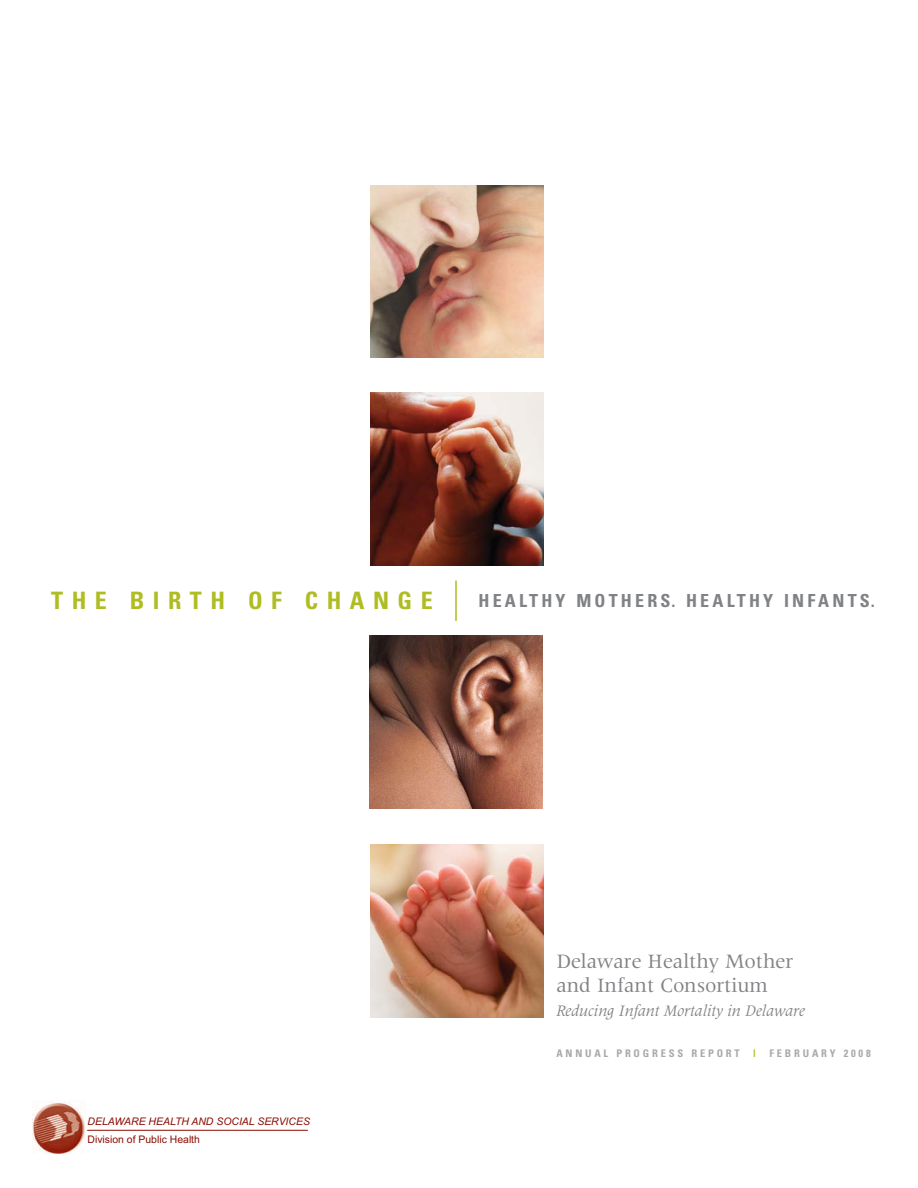
<style>
.page{position:relative;width:918px;height:1188px;background:#fff}
.page>*{position:absolute;margin:0;border:0;box-sizing:border-box;transform-origin:0 0}
.t1{font:700 condensed 24px "Univers";letter-spacing:.355em;color:#afbd22}
.t2{font:21px/24px "Latin 725 BT";color:#808285}
.t3{font:700 condensed 18px "Univers";letter-spacing:.175em;color:#808285}
.t4{font:italic 16.5px "Latin 725 BT";color:#808285}
.t5{font:700 condensed 10.5px "Univers";letter-spacing:.265em;color:#a7a9ac}
.t6{font:italic 10.5px "Arial";color:#8b0e04}
.t7{font:10.5px "Arial";color:#8b0e04}
.t8{font:700 condensed 10.5px "Univers";color:#afbd22}
</style>
<div class="page">
<img style="left:370px;top:636px;width:172px;height:172px">
<img style="left:371px;top:185px;width:172px;height:173px">
<img style="left:371px;top:844px;width:172px;height:173px">
<img style="left:371px;top:392px;width:172px;height:173px">
<hr style="left:455px;top:580px;width:2px;height:41px;background:#afbd22">
<hr style="left:87px;top:1130px;width:221px;height:1px;background:#8b0e04">
<img style="left:33px;top:1102px;width:52px;height:52px">
<p class="t1" style="left:51px;top:592px;width:383px">THE BIRTH OF CHANGE</p>
<p class="t3" style="left:478px;top:594px;width:398px">HEALTHY MOTHERS. HEALTHY INFANTS.</p>
<p class="t6" style="left:88px;top:1115px;width:224px">DELAWARE HEALTH AND SOCIAL SERVICES</p>
<p class="t7" style="left:88px;top:1136px;width:114px">Division of Public Health</p>
<p class="t2" style="left:556px;top:951px;width:238px">Delaware Healthy Mother and Infant Consortium</p>
<p class="t4" style="left:556px;top:1005px;width:250px">Reducing Infant Mortality in Delaware</p>
<p class="t5" style="left:556px;top:1049px;width:185px">ANNUAL PROGRESS REPORT</p>
<p class="t8" style="left:753px;top:1049px;width:4px">|</p>
<p class="t5" style="left:769px;top:1049px;width:103px">FEBRUARY 2008</p>
</div>
